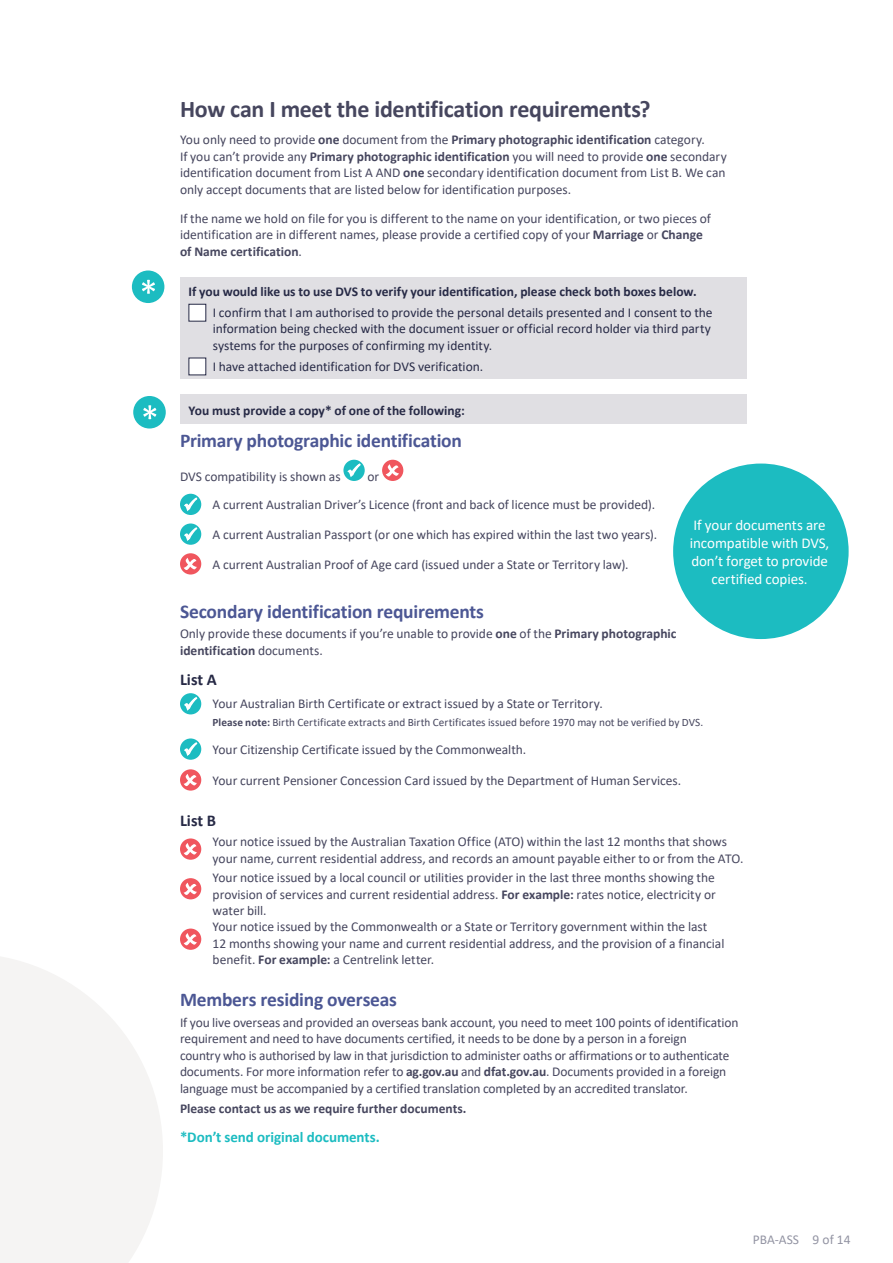
<style>
.page{position:relative;width:893px;height:1263px;background:#fff}
.page>*{position:absolute;margin:0;border:0;box-sizing:border-box;transform-origin:0 0}
.t1{font:700 24px "Calibri";letter-spacing:-.015em;color:#46465e}
.Body_text{font:700 19.5px "Calibri";letter-spacing:-.01em;color:#4c5794}
.t2{font:700 16.5px "Calibri";color:#272a46}
.Breakout_body{font:15px/18px "Calibri";letter-spacing:-.005em;color:#fff;text-align:center}
.Body_text_emphasis{font:700 15px "Calibri";letter-spacing:-.005em;color:#1cbcc1}
.Table_2{font:13.5px/16.5px "Calibri";letter-spacing:-.005em;color:#46465e}
.Body_text-2{font:13.5px/16.5px "Calibri";letter-spacing:-.01em;color:#46465e}
.Body_text_emphasis-2{font:13.5px/16.5px "Calibri";color:#46465e}
.Body_text_emphasis-3{font:13.5px/16.5px "Calibri";color:#272a46}
.Body_text_emphasis-4{font:700 13.5px "Calibri";color:#272a46}
.Body_text-3{font:700 13.5px "Calibri";color:#46465e}
.Body_text-4{font:700 13.5px "Calibri";color:#272a46}
.t3{font:13.5px "Calibri";color:#9394a3}
.Table_note{font:11.25px "Calibri";letter-spacing:.005em;color:#46465e}
.s1{font-weight:700}
</style>
<div class="page">
<svg style="left:0;top:957px;width:163px;height:306px;fill:#f5f4f3"></svg>
<div style="left:180px;top:278px;width:567px;height:101px;background:#e0dfe3"></div>
<div style="left:189px;top:304px;width:17px;height:17px;background:#fff"></div>
<div style="left:189px;top:358px;width:17px;height:17px;background:#fff"></div>
<div style="left:180px;top:395px;width:567px;height:29px;background:#e0dfe3"></div>
<svg style="left:343px;top:460px;width:22px;height:21px"></svg>
<svg style="left:346px;top:462px;width:16px;height:18px"></svg>
<div style="left:382px;top:460px;width:21px;height:21px;background:#f0565e;border-radius:50%"></div>
<svg style="left:386px;top:464px;width:13px;height:12px"></svg>
<div style="left:180px;top:494px;width:21px;height:21px;background:#1cbcc1;border-radius:50%"></div>
<svg style="left:183px;top:496px;width:15px;height:18px"></svg>
<svg style="left:180px;top:523px;width:21px;height:22px"></svg>
<svg style="left:183px;top:526px;width:15px;height:17px"></svg>
<div style="left:180px;top:553px;width:21px;height:21px;background:#f0565e;border-radius:50%"></div>
<svg style="left:184px;top:558px;width:13px;height:12px"></svg>
<div style="left:180px;top:693px;width:21px;height:21px;background:#1cbcc1;border-radius:50%"></div>
<svg style="left:183px;top:696px;width:15px;height:17px"></svg>
<svg style="left:180px;top:738px;width:21px;height:22px"></svg>
<svg style="left:183px;top:741px;width:15px;height:17px"></svg>
<div style="left:180px;top:769px;width:21px;height:22px;background:#f0565e;border-radius:50%"></div>
<svg style="left:184px;top:774px;width:13px;height:12px"></svg>
<div style="left:180px;top:838px;width:21px;height:22px;background:#f0565e;border-radius:50%"></div>
<svg style="left:184px;top:843px;width:13px;height:12px"></svg>
<div style="left:180px;top:878px;width:21px;height:21px;background:#f0565e;border-radius:50%"></div>
<svg style="left:184px;top:883px;width:13px;height:12px"></svg>
<div style="left:180px;top:928px;width:21px;height:22px;background:#f0565e;border-radius:50%"></div>
<svg style="left:184px;top:933px;width:13px;height:12px"></svg>
<div style="left:132px;top:270px;width:32px;height:33px;background:#1cbcc1;border-radius:50%"></div>
<svg style="left:142px;top:280px;width:13px;height:14px"></svg>
<div style="left:133px;top:396px;width:33px;height:32px;background:#1cbcc1;border-radius:50%"></div>
<svg style="left:143px;top:405px;width:13px;height:14px"></svg>
<div style="left:673px;top:463px;width:176px;height:176px;background:#1cbcc1;border-radius:50%"></div>
<h2 class="t1" style="left:180px;top:92px;width:472px">How can I meet the identification requirements?</h2>
<p class="Body_text_emphasis-2" style="left:180px;top:131px;width:548px">You only need to provide <span class="s1">one</span> document from the <span class="s1">Primary photographic identification</span> category.<br>If you can’t provide any <span class="s1">Primary photographic identification</span> you will need to provide <span class="s1">one</span> secondary identification document from List A AND <span class="s1">one</span> secondary identification document from List B. We can only accept documents that are listed below for identification purposes.</p>
<p class="Body_text_emphasis-2" style="left:180px;top:210px;width:532px">If the name we hold on file for you is different to the name on your identification, or two pieces of identification are in different names, please provide a certified copy of your <span class="s1">Marriage</span> or <span class="s1">Change of Name certification</span>.</p>
<p class="Body_text_emphasis-4" style="left:189px;top:282px;width:510px">If you would like us to use DVS to verify your identification, please check both boxes below.</p>
<p class="Body_text_emphasis-3" style="left:213px;top:304px;width:501px">I confirm that I am authorised to provide the personal details presented and I consent to the information being checked with the document issuer or official record holder via third party systems for the purposes of confirming my identity.</p>
<p class="Body_text_emphasis-3" style="left:213px;top:358px;width:272px">I have attached identification for DVS verification.</p>
<p class="Body_text-4" style="left:189px;top:400px;width:278px">You must provide a copy* of one of the following:</p>
<h3 class="Body_text" style="left:180px;top:427px;width:283px">Primary photographic identification</h3>
<p class="Body_text-2" style="left:180px;top:468px;width:162px">DVS compatibility is shown as</p>
<p class="Body_text-2" style="left:367px;top:468px;width:13px">or</p>
<p class="Table_2" style="left:213px;top:496px;width:444px">A current Australian Driver’s Licence (front and back of licence must be provided).</p>
<p class="Table_2" style="left:213px;top:526px;width:446px">A current Australian Passport (or one which has expired within the last two years).</p>
<p class="Table_2" style="left:213px;top:556px;width:418px">A current Australian Proof of Age card (issued under a State or Territory law).</p>
<h3 class="Body_text" style="left:180px;top:597px;width:305px">Secondary identification requirements</h3>
<p class="Body_text-2" style="left:180px;top:625px;width:498px">Only provide these documents if you’re unable to provide <span class="s1">one</span> of the <span class="s1">Primary photographic identification</span> documents.</p>
<h4 class="t2" style="left:180px;top:667px;width:38px">List A</h4>
<p class="Table_2" style="left:213px;top:694px;width:392px">Your Australian Birth Certificate or extract issued by a State or Territory.</p>
<p class="Table_note" style="left:213px;top:714px;width:492px"><span class="s1">Please note:</span> Birth Certificate extracts and Birth Certificates issued before 1970 may not be verified by DVS.</p>
<p class="Table_2" style="left:213px;top:741px;width:315px">Your Citizenship Certificate issued by the Commonwealth.</p>
<p class="Table_2" style="left:213px;top:772px;width:470px">Your current Pensioner Concession Card issued by the Department of Human Services.</p>
<h4 class="t2" style="left:180px;top:809px;width:38px">List B</h4>
<p class="Table_2" style="left:213px;top:833px;width:532px">Your notice issued by the Australian Taxation Office (ATO) within the last 12 months that shows your name, current residential address, and records an amount payable either to or from the ATO.</p>
<p class="Table_2" style="left:213px;top:869px;width:505px;text-align:justify">Your notice issued by a local council or utilities provider in the last three months showing the provision of services and current residential address. <span class="s1">For example:</span> rates notice, electricity or water bill.</p>
<p class="Table_2" style="left:213px;top:918px;width:513px">Your notice issued by the Commonwealth or a State or Territory government within the last<br>12 months showing your name and current residential address, and the provision of a financial benefit. <span class="s1">For example:</span> a Centrelink letter.</p>
<p class="Body_text" style="left:180px;top:985px;width:218px">Members residing overseas</p>
<p class="Body_text-2" style="left:180px;top:1013px;width:560px">If you live overseas and provided an overseas bank account, you need to meet 100 points of identification requirement and need to have documents certified, it needs to be done by a person in a foreign<br>country who is authorised by law in that jurisdiction to administer oaths or affirmations or to authenticate documents. For more information refer to <span class="s1">ag.gov.au</span> and <span class="s1">dfat.gov.au</span>. Documents provided in a foreign language must be accompanied by a certified translation completed by an accredited translator.</p>
<p class="Body_text-3" style="left:180px;top:1099px;width:288px">Please contact us as we require further documents.</p>
<p class="Body_text_emphasis" style="left:180px;top:1126px;width:201px">*Don’t send original documents.</p>
<p class="Breakout_body" style="left:690px;top:516px;width:141px">If your documents are incompatible with DVS, don’t forget to provide certified copies.</p>
<p class="t3" style="left:753px;top:1230px;width:99px">PBA-ASS 9 of 14</p>
</div>
